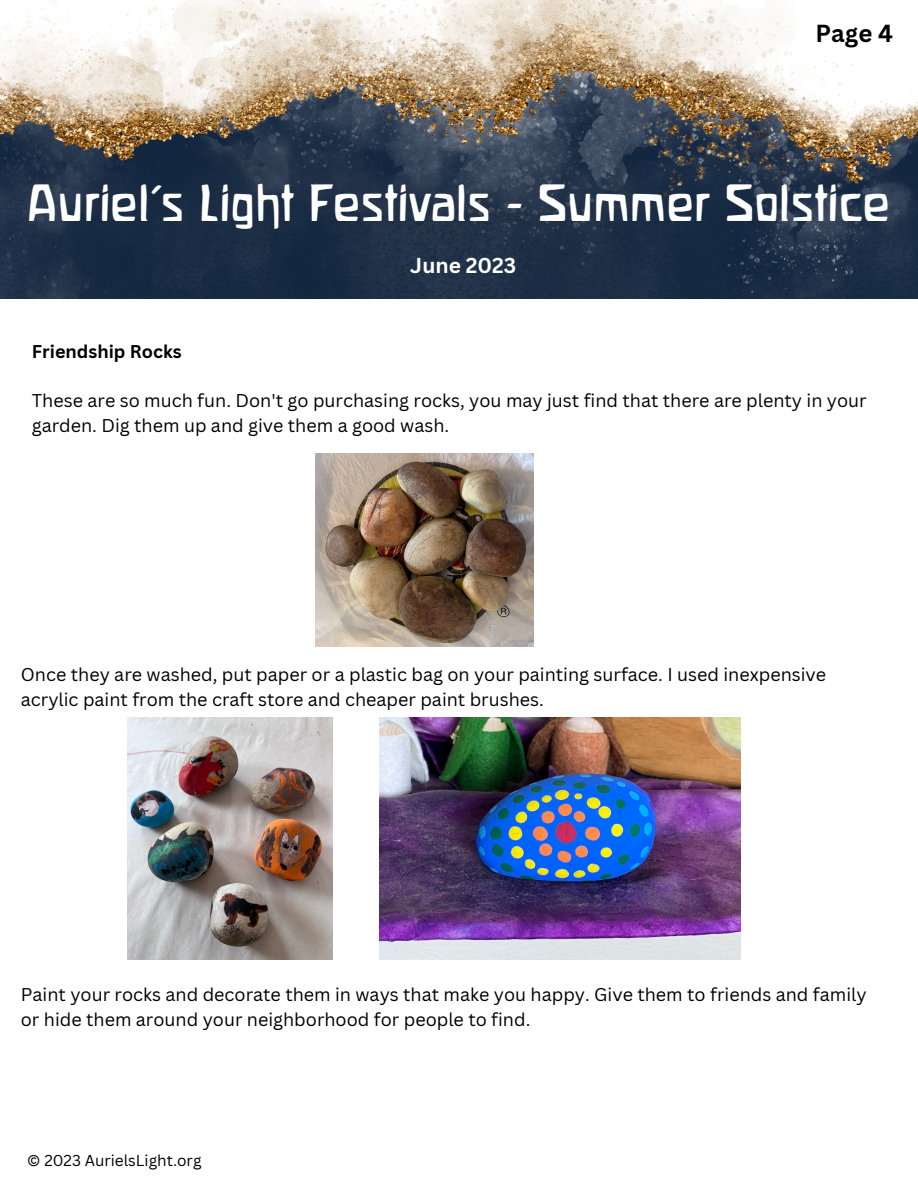
<style>
.page{position:relative;width:918px;height:1188px;background:#fff}
.page>*{position:absolute;margin:0;border:0;box-sizing:border-box;transform-origin:0 0}
.t1{font:45.9px "Waldorfschrift";color:#fff}
.t2{font:700 24px "Canva Sans";color:#000}
.t3{font:700 21px "Canva Sans";color:#fff}
.t4{font:18px/24.8px "Canva Sans";color:#000}
.t5{font:700 18px "Canva Sans";color:#000}
.t6{font:15.45px "Canva Sans";color:#000}
</style>
<div class="page">
<img style="left:0;top:0;width:918px;height:298px">
<img style="left:315px;top:454px;width:218px;height:192px">
<img style="left:128px;top:718px;width:205px;height:242px">
<img style="left:380px;top:718px;width:361px;height:242px">
<p class="t2" style="left:816px;top:17px;width:79px">Page 4</p>
<p class="t1" style="left:27px;top:187px;width:865px">Auriel's Light Festivals - Summer Solstice</p>
<p class="t3" style="left:410px;top:250px;width:108px">June 2023</p>
<p class="t5" style="left:32px;top:338px;width:151px">Friendship Rocks</p>
<p class="t4" style="left:32px;top:388px;width:836px">These are so much fun. Don't go purchasing rocks, you may just find that there are plenty in your garden. Dig them up and give them a good wash.</p>
<p class="t4" style="left:21px;top:662px;width:807px">Once they are washed, put paper or a plastic bag on your painting surface. I used inexpensive acrylic paint from the craft store and cheaper paint brushes.</p>
<p class="t4" style="left:21px;top:982px;width:847px">Paint your rocks and decorate them in ways that make you happy. Give them to friends and family or hide them around your neighborhood for people to find.</p>
<p class="t6" style="left:27px;top:1150px;width:176px">© 2023 AurielsLight.org</p>
</div>
